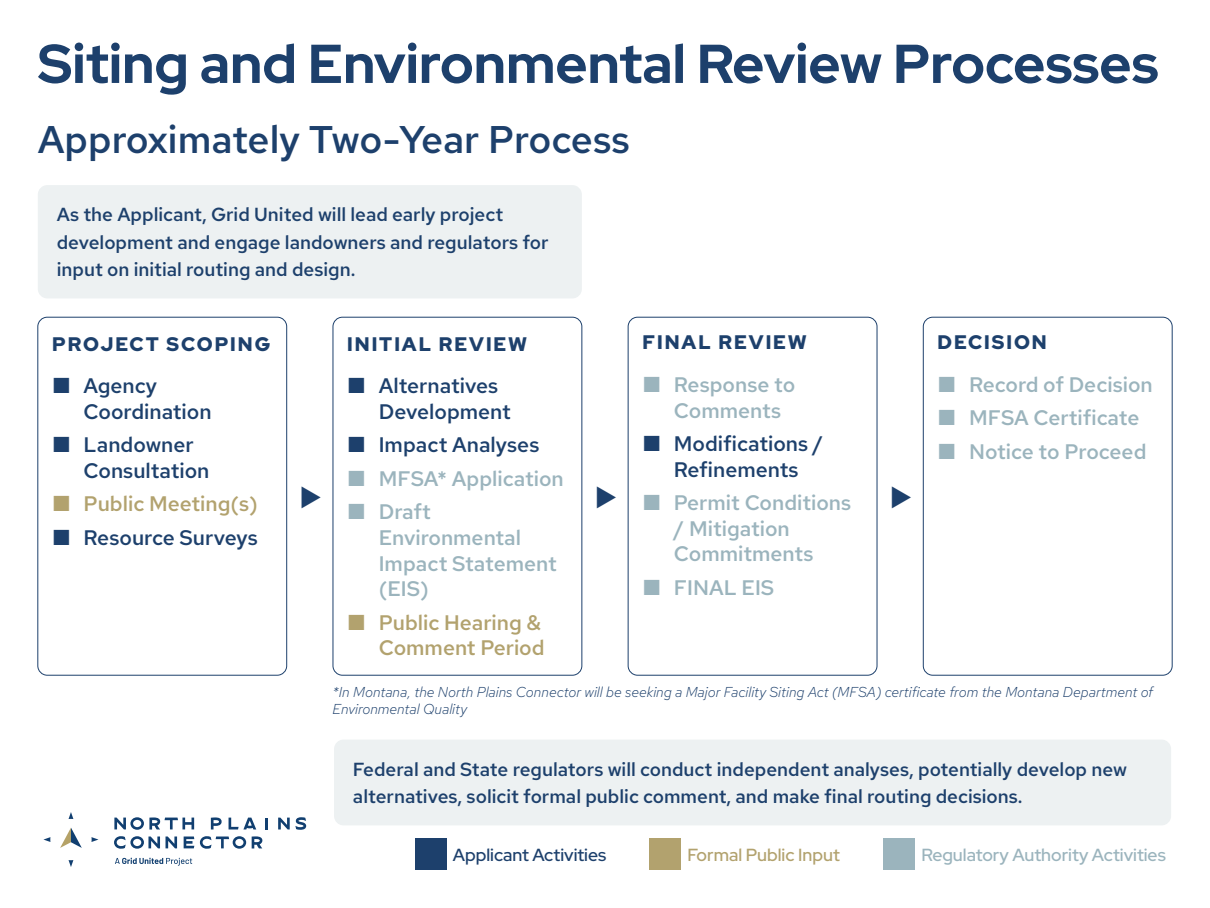
<style>
.page{position:relative;width:1210px;height:908px;background:#fff}
.page>*{position:absolute;margin:0;border:0;box-sizing:border-box;transform-origin:0 0}
.t1{font:700 54.6px "Red Hat Display";color:#1d406c}
.t2{font:500 38.5px "Red Hat Text";color:#1d406c}
.t3{font:500 21px/25.5px "Red Hat Text";color:#9bb4bd}
.t4{font:500 21px/25.5px "Red Hat Text";color:#1d406c}
.t5{font:500 21px/25.5px "Red Hat Text";color:#b2a26e}
.t6{font:900 19.6px "Red Hat Display";letter-spacing:.1em;color:#1d406c}
.t7{font:500 18.9px/27.3px "Red Hat Text";color:#1d406c}
.t8{font:500 17.5px "Red Hat Display";color:#9bb4bd}
.t9{font:500 17.5px "Red Hat Display";color:#1d406c}
.t10{font:500 17.5px "Red Hat Display";color:#b2a26e}
.t11{font:italic 300 14.35px/16.8px "Red Hat Text";color:#1d406c}
</style>
<div class="page">
<svg style="left:114px;top:817px;width:80px;height:12px"></svg>
<svg style="left:211px;top:817px;width:11px;height:12px"></svg>
<svg style="left:228px;top:817px;width:28px;height:12px"></svg>
<svg style="left:265px;top:818px;width:3px;height:11px"></svg>
<svg style="left:278px;top:817px;width:28px;height:12px"></svg>
<svg style="left:114px;top:836px;width:63px;height:12px"></svg>
<svg style="left:184px;top:836px;width:10px;height:12px"></svg>
<svg style="left:200px;top:836px;width:46px;height:12px"></svg>
<svg style="left:252px;top:836px;width:10px;height:12px"></svg>
<svg style="left:115px;top:857px;width:77px;height:8px"></svg>
<svg style="left:91px;top:837px;width:7px;height:4px"></svg>
<svg style="left:69px;top:812px;width:4px;height:6px"></svg>
<svg style="left:69px;top:860px;width:4px;height:6px"></svg>
<svg style="left:43px;top:837px;width:7px;height:4px"></svg>
<svg style="left:60px;top:828px;width:22px;height:19px"></svg>
<div style="left:37px;top:317px;width:250px;height:358px;border:1px solid #1d406c;border-radius:9px"></div>
<div style="left:333px;top:317px;width:249px;height:358px;border:1px solid #1d406c;border-radius:9px"></div>
<div style="left:628px;top:317px;width:249px;height:358px;border:1px solid #1d406c;border-radius:9px"></div>
<div style="left:923px;top:317px;width:249px;height:358px;border:1px solid #1d406c;border-radius:9px"></div>
<div style="left:38px;top:185px;width:544px;height:113px;background:#edf1f2;border-radius:9px"></div>
<div style="left:334px;top:739px;width:837px;height:86px;background:#edf1f2;border-radius:9px"></div>
<div style="left:883px;top:838px;width:32px;height:31px;background:#9bb4bd"></div>
<div style="left:649px;top:838px;width:32px;height:31px;background:#b2a26e"></div>
<div style="left:415px;top:838px;width:31px;height:31px;background:#1d406c"></div>
<p class="t1" style="left:38px;top:28px;width:1122px">Siting and Environmental Review Processes</p>
<p class="t2" style="left:38px;top:114px;width:594px">Approximately Two-Year Process</p>
<p class="t7" style="left:57px;top:200px;width:493px">As the Applicant, Grid United will lead early project development and engage landowners and regulators for input on initial routing and design.</p>
<p class="t6" style="left:52px;top:331px;width:220px">PROJECT SCOPING</p>
<p class="t4" style="left:84px;top:373px;width:130px">Agency<br>Coordination</p>
<p class="t4" style="left:84px;top:432px;width:127px">Landowner<br>Consultation</p>
<p class="t5" style="left:84px;top:491px;width:176px">Public Meeting(s)</p>
<p class="t4" style="left:84px;top:524px;width:176px">Resource Surveys</p>
<p class="t6" style="left:347px;top:331px;width:181px">INITIAL REVIEW</p>
<p class="t6" style="left:642px;top:329px;width:166px">FINAL REVIEW</p>
<p class="t6" style="left:937px;top:329px;width:111px">DECISION</p>
<p class="t4" style="left:379px;top:373px;width:134px">Alternatives<br>Development</p>
<p class="t4" style="left:379px;top:432px;width:162px">Impact Analyses</p>
<p class="t3" style="left:379px;top:465px;width:186px">MFSA* Application</p>
<p class="t3" style="left:379px;top:498px;width:179px">Draft<br>Environmental<br>Impact Statement (EIS)</p>
<p class="t5" style="left:379px;top:608px;width:167px">Public Hearing &amp;<br>Comment Period</p>
<p class="t3" style="left:674px;top:371px;width:123px">Response to<br>Comments</p>
<p class="t4" style="left:674px;top:430px;width:151px">Modifications /<br>Refinements</p>
<p class="t3" style="left:674px;top:489px;width:179px">Permit Conditions / Mitigation<br>Commitments</p>
<p class="t3" style="left:674px;top:574px;width:102px">FINAL EIS</p>
<p class="t3" style="left:969px;top:371px;width:185px">Record of Decision</p>
<p class="t3" style="left:969px;top:405px;width:172px">MFSA Certificate</p>
<p class="t3" style="left:969px;top:438px;width:179px">Notice to Proceed</p>
<p class="t11" style="left:333px;top:683px;width:822px">*In Montana, the North Plains Connector will be seeking a Major Facility Siting Act (MFSA) certificate from the Montana Department of<br>Environmental Quality</p>
<p class="t7" style="left:353px;top:754px;width:775px">Federal and State regulators will conduct independent analyses, potentially develop new alternatives, solicit formal public comment, and make final routing decisions.</p>
<p class="t9" style="left:453px;top:842px;width:155px">Applicant Activities</p>
<p class="t10" style="left:687px;top:842px;width:154px">Formal Public Input</p>
<p class="t8" style="left:921px;top:842px;width:246px">Regulatory Authority Activities</p>
</div>
